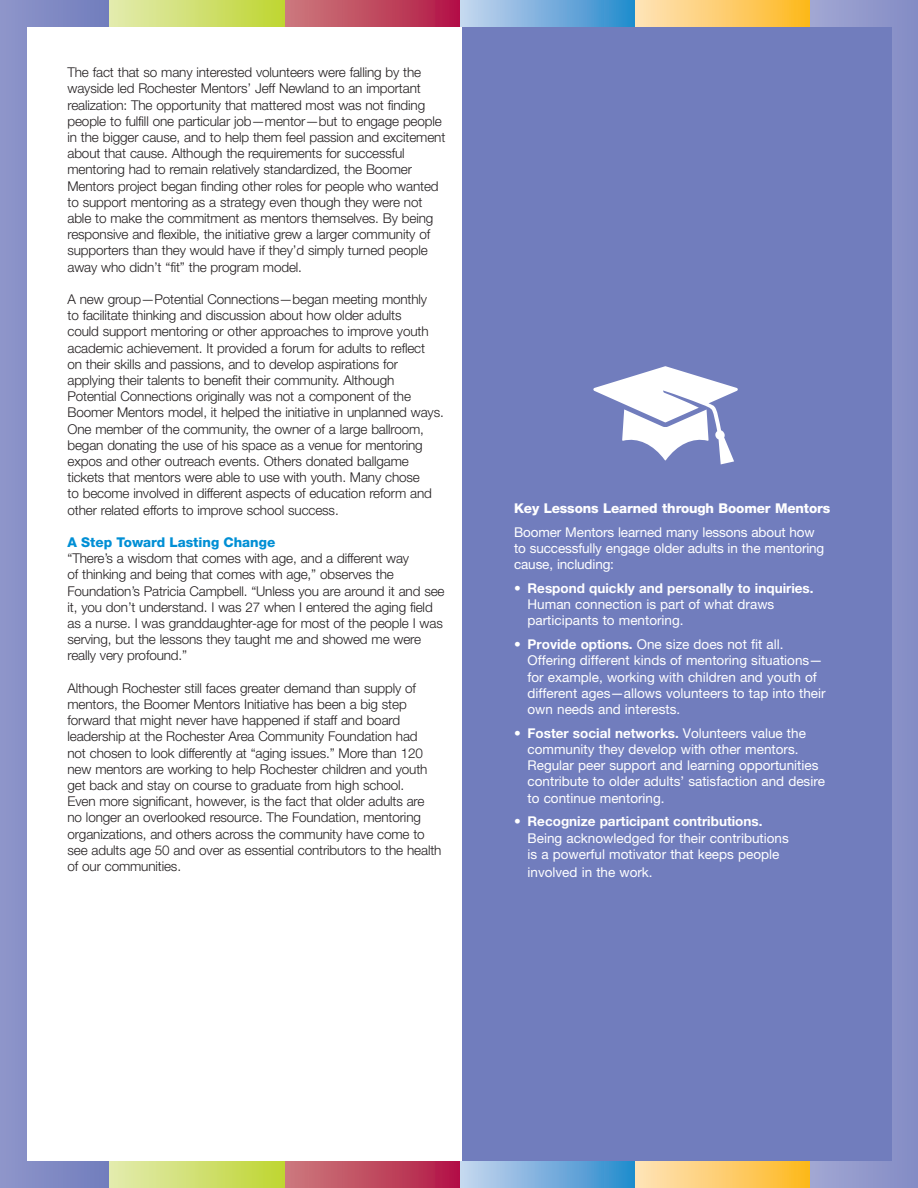
<style>
.page{position:relative;width:918px;height:1188px;background:#fff}
.page>*{position:absolute;margin:0;border:0;box-sizing:border-box;transform-origin:0 0}
.text{font:300 13.5px/16.2px "Helvetica Neue LT Std";letter-spacing:-.01em;color:#231f20}
.text_bullets{font:13.5px/16.2px "Helvetica Neue LT Std";color:#fff}
.text-2{font:13.5px/16.2px "Helvetica Neue LT Std";letter-spacing:-.01em;color:#fff}
.text-3{font:800 13.5px "Helvetica Neue LT Std";letter-spacing:-.01em;color:#fff}
.heads{font:800 13.5px "Helvetica Neue LT Std";color:#008fd5}
.s1{font-weight:700}
</style>
<div class="page">
<div style="left:635px;top:0;width:175px;height:1188px;background:linear-gradient(to right,#fee3bc,#fdb91f)"></div>
<div style="left:810px;top:0;width:108px;height:1188px;background:linear-gradient(to right,#a2a7d3,#838cc5)"></div>
<div style="left:0;top:0;width:110px;height:1188px;background:linear-gradient(to right,#8f95ca,#717dbd)"></div>
<div style="left:460px;top:0;width:175px;height:1188px;background:linear-gradient(to right,#cbd6ef,#258acc)"></div>
<div style="left:285px;top:0;width:175px;height:1188px;background:linear-gradient(to right,#cc7d7c,#b31545)"></div>
<div style="left:110px;top:0;width:175px;height:1188px;background:linear-gradient(to right,#e3ebb0,#bfd532)"></div>
<div style="left:27px;top:27px;width:864px;height:1134px;background:#fff"></div>
<div style="left:462px;top:27px;width:430px;height:1134px;background:#717dbd"></div>
<svg style="left:593px;top:366px;width:145px;height:98px"></svg>
<p class="text" style="left:68px;top:64px;width:379px">The fact that so many interested volunteers were falling by the wayside led Rochester Mentors’ Jeff Newland to an important realization: The opportunity that mattered most was not finding people to fulfill one particular job—mentor—but to engage people in the bigger cause, and to help them feel passion and excitement about that cause. Although the requirements for successful mentoring had to remain relatively standardized, the Boomer Mentors project began finding other roles for people who wanted to support mentoring as a strategy even though they were not able to make the commitment as mentors themselves. By being responsive and flexible, the initiative grew a larger community of supporters than they would have if they’d simply turned people away who didn’t “fit” the program model.</p>
<p class="text" style="left:68px;top:291px;width:378px">A new group—Potential Connections—began meeting monthly<br>to facilitate thinking and discussion about how older adults<br>could support mentoring or other approaches to improve youth academic achievement. It provided a forum for adults to reflect<br>on their skills and passions, and to develop aspirations for applying their talents to benefit their community. Although Potential Connections originally was not a component of the Boomer Mentors model, it helped the initiative in unplanned ways.<br>One member of the community, the owner of a large ballroom, began donating the use of his space as a venue for mentoring expos and other outreach events. Others donated ballgame tickets that mentors were able to use with youth. Many chose<br>to become involved in different aspects of education reform and other related efforts to improve school success.</p>
<p class="heads" style="left:68px;top:534px;width:209px">A Step Toward Lasting Change</p>
<p class="text" style="left:68px;top:550px;width:379px">“There’s a wisdom that comes with age, and a different way<br>of thinking and being that comes with age,” observes the Foundation’s Patricia Campbell. “Unless you are around it and see it, you don’t understand. I was 27 when I entered the aging field as a nurse. I was granddaughter-age for most of the people I was serving, but the lessons they taught me and showed me were really very profound.”</p>
<p class="text" style="left:68px;top:680px;width:375px">Although Rochester still faces greater demand than supply of mentors, the Boomer Mentors Initiative has been a big step forward that might never have happened if staff and board leadership at the Rochester Area Community Foundation had<br>not chosen to look differently at “aging issues.” More than 120 new mentors are working to help Rochester children and youth get back and stay on course to graduate from high school.<br>Even more significant, however, is the fact that older adults are no longer an overlooked resource. The Foundation, mentoring organizations, and others across the community have come to see adults age 50 and over as essential contributors to the health of our communities.</p>
<p class="text-3" style="left:514px;top:500px;width:318px">Key Lessons Learned through Boomer Mentors</p>
<p class="text-2" style="left:514px;top:524px;width:312px">Boomer Mentors learned many lessons about how to successfully engage older adults in the mentoring cause, including:</p>
<p class="text_bullets" style="left:528px;top:580px;width:288px;text-indent:-14px">• <span class="s1">Respond quickly and personally to inquiries.<br></span>Human connection is part of what draws participants to mentoring.</p>
<p class="text_bullets" style="left:528px;top:636px;width:300px;text-indent:-14px">• <span class="s1">Provide options.</span> One size does not fit all.<br>Offering different kinds of mentoring situations— for example, working with children and youth of different ages—allows volunteers to tap into their own needs and interests.</p>
<p class="text_bullets" style="left:528px;top:725px;width:299px;text-indent:-14px">• <span class="s1">Foster social networks.</span> Volunteers value the community they develop with other mentors.<br>Regular peer support and learning opportunities contribute to older adults’ satisfaction and desire to continue mentoring.</p>
<p class="text_bullets" style="left:528px;top:813px;width:263px;text-indent:-14px">• <span class="s1">Recognize participant contributions.<br></span>Being acknowledged for their contributions is a powerful motivator that keeps people</p>
<p class="text_bullets" style="left:528px;top:864px;width:127px">involved in the work.</p>
</div>
